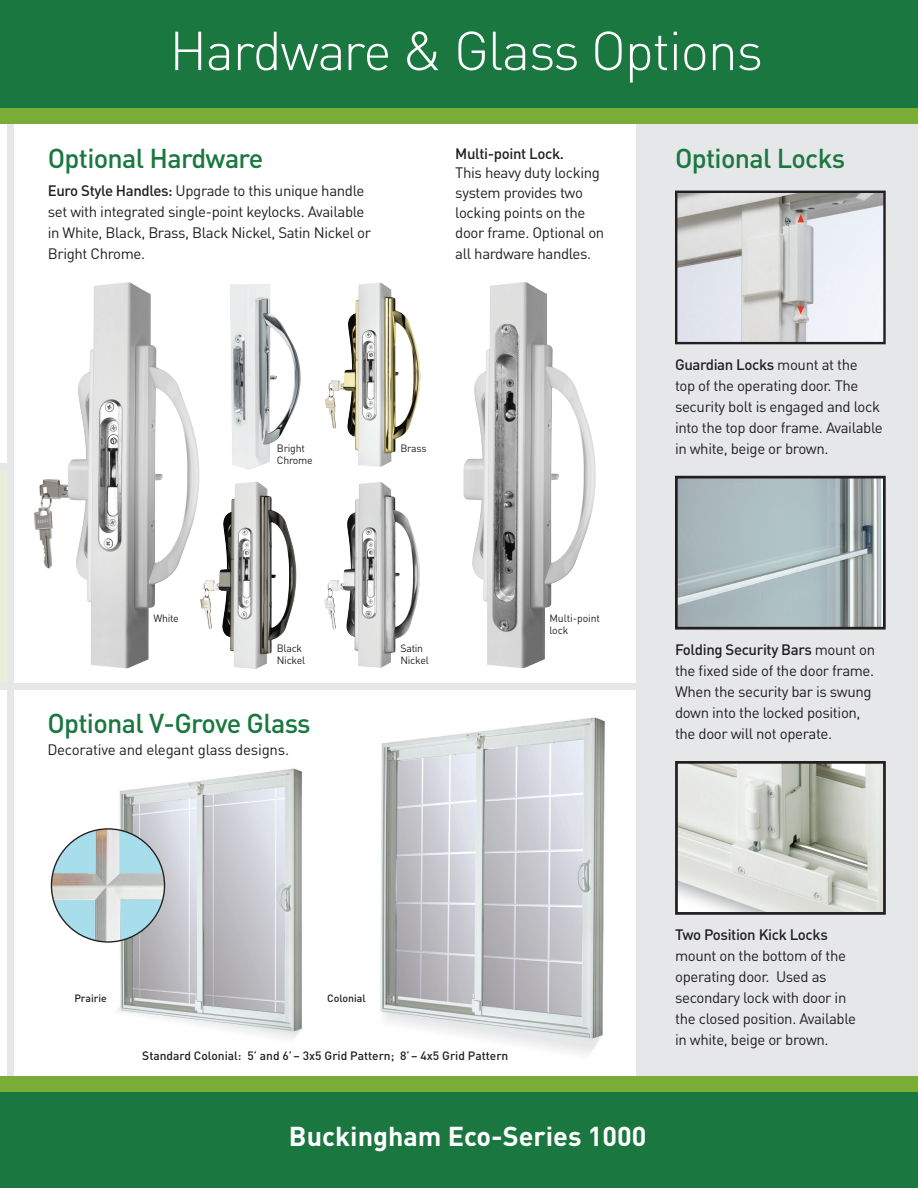
<style>
.page{position:relative;width:918px;height:1188px;background:#fff}
.page>*{position:absolute;margin:0;border:0;box-sizing:border-box;transform-origin:0 0}
.t1{font:300 54px "DIN";letter-spacing:-.025em;color:#fff}
.t2{font:500 27px "DIN";letter-spacing:-.025em;color:#1a773f}
.t3{font:700 27px "DIN";color:#fff}
.t4{font:15px/21px "DIN";letter-spacing:-.025em;color:#231f20}
.t5{font:500 15px "DIN";letter-spacing:-.025em;color:#231f20}
.t6{font:500 12px "DIN";color:#231f20}
.t7{font:10.5px/12px "DIN";letter-spacing:-.025em;color:#231f20}
.t8{font:500 10.5px "DIN";color:#231f20}
.s1{font-weight:500}
</style>
<div class="page">
<div style="left:0;top:470px;width:7px;height:213px;background:#e6efda"></div>
<img style="left:34px;top:282px;width:165px;height:386px">
<img style="left:463px;top:282px;width:133px;height:386px">
<div style="left:637px;top:124px;width:281px;height:952px;background:#e6e7e9"></div>
<div style="left:7px;top:124px;width:7px;height:1064px;background:#e6e7e9"></div>
<div style="left:0;top:463px;width:7px;height:7px;background:#e6e7e9"></div>
<div style="left:0;top:683px;width:637px;height:6px;background:#e6e7e9"></div>
<img style="left:678px;top:194px;width:205px;height:147px">
<div style="left:675px;top:191px;width:211px;height:153px;border:2px solid #231f20"></div>
<img style="left:679px;top:480px;width:203px;height:146px">
<div style="left:675px;top:476px;width:211px;height:154px;border:3px solid #231f20"></div>
<img style="left:679px;top:765px;width:203px;height:146px">
<div style="left:675px;top:761px;width:211px;height:154px;border:3px solid #231f20"></div>
<img style="left:380px;top:717px;width:225px;height:338px">
<div style="left:0;top:0;width:918px;height:110px;background:#1a773f"></div>
<div style="left:0;top:108px;width:918px;height:16px;background:#79ad36"></div>
<div style="left:0;top:1080px;width:918px;height:108px;background:#1a773f"></div>
<div style="left:0;top:1076px;width:918px;height:15px;background:#79ad36"></div>
<img style="left:230px;top:284px;width:71px;height:186px">
<img style="left:200px;top:482px;width:97px;height:187px">
<img style="left:325px;top:285px;width:95px;height:182px">
<img style="left:324px;top:482px;width:96px;height:186px">
<img style="left:94px;top:768px;width:208px;height:272px">
<img style="left:51px;top:829px;width:114px;height:113px;border-radius:57px">
<h1 class="t1" style="left:169px;top:17px;width:595px">Hardware &amp; Glass Options</h1>
<h2 class="t2" style="left:48px;top:141px;width:217px">Optional Hardware</h2>
<p class="t4" style="left:48px;top:180px;width:325px"><span class="s1">Euro Style Handles:</span> Upgrade to this unique handle set with integrated single-point keylocks. Available in White, Black, Brass, Black Nickel, Satin Nickel or Bright Chrome.</p>
<p class="t5" style="left:455px;top:144px;width:110px">Multi-point Lock.</p>
<p class="t4" style="left:455px;top:163px;width:151px;line-height:20.1px">This heavy duty locking system provides two locking points on the door frame. Optional on all hardware handles.</p>
<p class="t7" style="left:153px;top:612px;width:27px">White</p>
<p class="t7" style="left:277px;top:442px;width:37px">Bright<br>Chrome</p>
<p class="t7" style="left:401px;top:442px;width:28px">Brass</p>
<p class="t7" style="left:277px;top:642px;width:30px">Black<br>Nickel</p>
<p class="t7" style="left:401px;top:642px;width:30px">Satin<br>Nickel</p>
<h2 class="t2" style="left:47px;top:706px;width:265px">Optional V-Grove Glass</h2>
<p class="t4" style="left:47px;top:739px;width:243px">Decorative and elegant glass designs.</p>
<p class="t7" style="left:550px;top:612px;width:52px">Multi-point lock</p>
<h2 class="t2" style="left:675px;top:141px;width:172px">Optional Locks</h2>
<p class="t4" style="left:675px;top:354px;width:209px"><span class="s1">Guardian Locks</span> mount at the<br>top of the operating door. The security bolt is engaged and lock into the top door frame. Available in white, beige or brown.</p>
<p class="t4" style="left:675px;top:639px;width:202px"><span class="s1">Folding Security Bars</span> mount on the fixed side of the door frame.<br>When the security bar is swung down into the locked position, the door will not operate.</p>
<p class="t8" style="left:74px;top:992px;width:34px">Prairie</p>
<p class="t8" style="left:327px;top:992px;width:40px">Colonial</p>
<p class="t6" style="left:142px;top:1048px;width:368px">Standard Colonial: 5’ and 6’ – 3x5 Grid Pattern; 8’ – 4x5 Grid Pattern</p>
<h2 class="t3" style="left:289px;top:1119px;width:359px">Buckingham Eco-Series 1000</h2>
<p class="t5" style="left:675px;top:925px;width:154px">Two Position Kick Locks</p>
<p class="t4" style="left:675px;top:945px;width:182px">mount on the bottom of the operating door. Used as secondary lock with door in the closed position. Available in white, beige or brown.</p>
</div>
